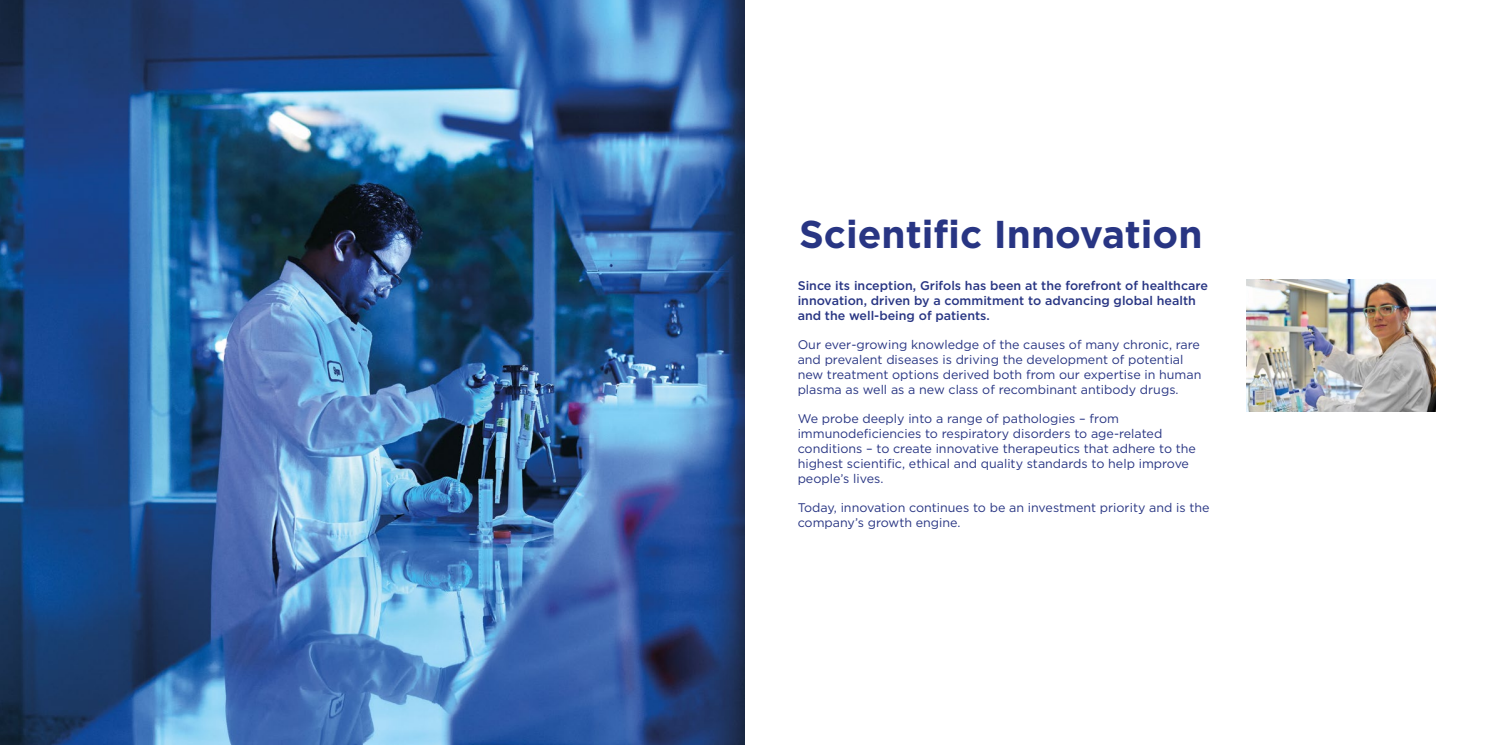
<style>
.page{position:relative;width:1489px;height:745px;background:#fff}
.page>*{position:absolute;margin:0;border:0;box-sizing:border-box;transform-origin:0 0}
.t1{font:700 38.75px "Gotham";color:#283583}
.t2{font:12.5px/15px "Gotham";color:#283583}
.t3{font:500 12.5px/15px "Gotham";color:#283583}
</style>
<div class="page">
<img style="left:0;top:0;width:744px;height:744px">
<img style="left:1246px;top:279px;width:189px;height:132px">
<h1 class="t1" style="left:799px;top:208px;width:405px">Scientific Innovation</h1>
<p class="t3" style="left:797px;top:277px;width:412px">Since its inception, Grifols has been at the forefront of healthcare innovation, driven by a commitment to advancing global health and the well-being of patients.</p>
<p class="t2" style="left:797px;top:336px;width:405px">Our ever-growing knowledge of the causes of many chronic, rare and prevalent diseases is driving the development of potential new treatment options derived both from our expertise in human plasma as well as a new class of recombinant antibody drugs.</p>
<p class="t2" style="left:797px;top:410px;width:400px">We probe deeply into a range of pathologies – from immunodeficiencies to respiratory disorders to age-related conditions – to create innovative therapeutics that adhere to the highest scientific, ethical and quality standards to help improve people’s lives.</p>
<p class="t2" style="left:797px;top:500px;width:413px">Today, innovation continues to be an investment priority and is the company’s growth engine.</p>
</div>
